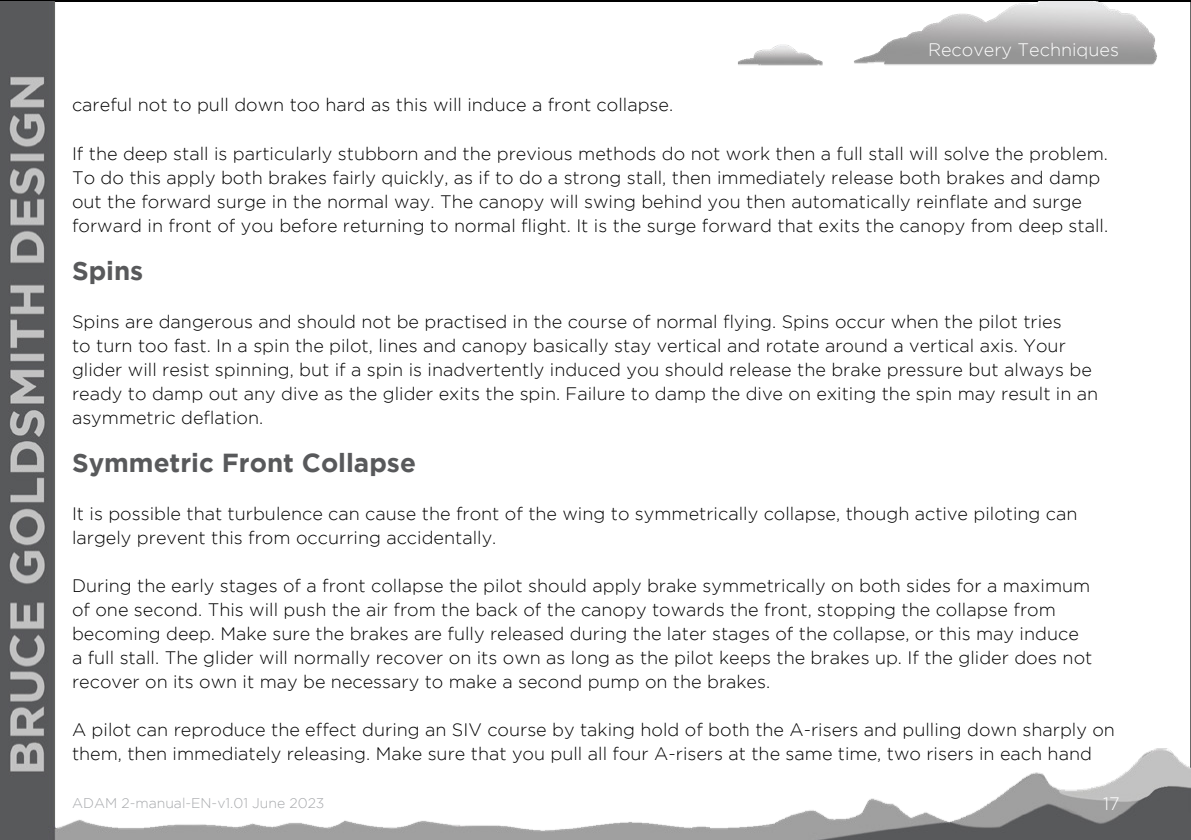
<style>
.page{position:relative;width:1191px;height:840px;background:#fff}
.page>*{position:absolute;margin:0;border:0;box-sizing:border-box;transform-origin:0 0}
.t1{font:700 26px "Gotham";color:#58595b}
.t2{font:300 18px/24px "Gotham";color:#000}
.t3{font:300 18px "Gotham";color:#fff}
.t4{font:300 14px "Gotham";color:#a7a9ac}
</style>
<div class="page">
<img style="left:0;top:1px;width:1191px;height:838px">
<p class="t3" style="left:928px;top:39px;width:192px">Recovery Techniques</p>
<p class="t2" style="left:72px;top:93px;width:602px">careful not to pull down too hard as this will induce a front collapse.</p>
<p class="t2" style="left:72px;top:141px;width:1037px">If the deep stall is particularly stubborn and the previous methods do not work then a full stall will solve the problem.<br>To do this apply both brakes fairly quickly, as if to do a strong stall, then immediately release both brakes and damp out the forward surge in the normal way. The canopy will swing behind you then automatically reinflate and surge forward in front of you before returning to normal flight. It is the surge forward that exits the canopy from deep stall.</p>
<h1 class="t1" style="left:72px;top:255px;width:73px">Spins</h1>
<p class="t2" style="left:72px;top:309px;width:1027px">Spins are dangerous and should not be practised in the course of normal flying. Spins occur when the pilot tries<br>to turn too fast. In a spin the pilot, lines and canopy basically stay vertical and rotate around a vertical axis. Your glider will resist spinning, but if a spin is inadvertently induced you should release the brake pressure but always be ready to damp out any dive as the glider exits the spin. Failure to damp the dive on exiting the spin may result in an asymmetric deflation.</p>
<h1 class="t1" style="left:72px;top:447px;width:345px">Symmetric Front Collapse</h1>
<p class="t2" style="left:72px;top:501px;width:1007px">It is possible that turbulence can cause the front of the wing to symmetrically collapse, though active piloting can largely prevent this from occurring accidentally.</p>
<p class="t2" style="left:72px;top:573px;width:1022px">During the early stages of a front collapse the pilot should apply brake symmetrically on both sides for a maximum of one second. This will push the air from the back of the canopy towards the front, stopping the collapse from becoming deep. Make sure the brakes are fully released during the later stages of the collapse, or this may induce a full stall. The glider will normally recover on its own as long as the pilot keeps the brakes up. If the glider does not recover on its own it may be necessary to make a second pump on the brakes.</p>
<p class="t2" style="left:72px;top:717px;width:1044px">A pilot can reproduce the effect during an SIV course by taking hold of both the A-risers and pulling down sharply on them, then immediately releasing. Make sure that you pull all four A-risers at the same time, two risers in each hand</p>
<p class="t4" style="left:72px;top:795px;width:254px">ADAM 2-manual-EN-v1.01 June 2023</p>
<p class="t3" style="left:1103px;top:793px;width:18px">17</p>
</div>
